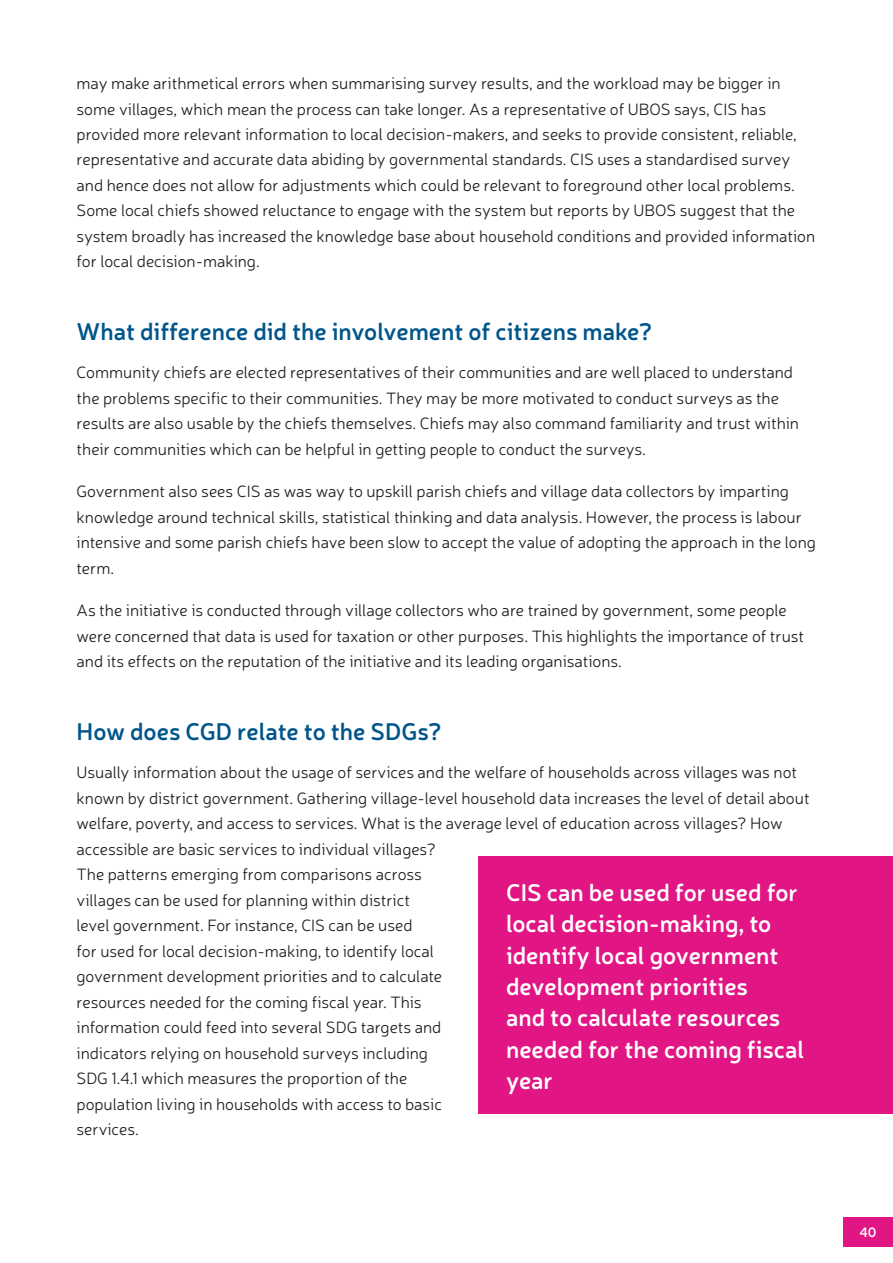
<style>
.page{position:relative;width:893px;height:1263px;background:#fff}
.page>*{position:absolute;margin:0;border:0;box-sizing:border-box;transform-origin:0 0}
.t1{font:600 24px/31.5px "Neris";color:#fff}
.t2{font:600 24px "Neris";color:#01558a}
.t3{font:300 16.5px/25.5px "Neris";color:#231f20}
.t4{font:600 13.5px "Neris";color:#fff}
</style>
<div class="page">
<div style="left:843px;top:1217px;width:50px;height:30px;background:#e11584"></div>
<div style="left:478px;top:856px;width:415px;height:257px;background:#e11584"></div>
<p class="t3" style="left:77px;top:70px;width:740px">may make arithmetical errors when summarising survey results, and the workload may be bigger in some villages, which mean the process can take longer. As a representative of UBOS says, CIS has provided more relevant information to local decision-makers, and seeks to provide consistent, reliable, representative and accurate data abiding by governmental standards. CIS uses a standardised survey and hence does not allow for adjustments which could be relevant to foreground other local problems.<br>Some local chiefs showed reluctance to engage with the system but reports by UBOS suggest that the system broadly has increased the knowledge base about household conditions and provided information for local decision-making.</p>
<h1 class="t2" style="left:77px;top:315px;width:577px">What difference did the involvement of citizens make?</h1>
<p class="t3" style="left:77px;top:359px;width:724px">Community chiefs are elected representatives of their communities and are well placed to understand the problems specific to their communities. They may be more motivated to conduct surveys as the results are also usable by the chiefs themselves. Chiefs may also command familiarity and trust within their communities which can be helpful in getting people to conduct the surveys.</p>
<p class="t3" style="left:77px;top:478px;width:741px">Government also sees CIS as was way to upskill parish chiefs and village data collectors by imparting knowledge around technical skills, statistical thinking and data analysis. However, the process is labour intensive and some parish chiefs have been slow to accept the value of adopting the approach in the long term.</p>
<p class="t3" style="left:77px;top:597px;width:729px">As the initiative is conducted through village collectors who are trained by government, some people were concerned that data is used for taxation or other purposes. This highlights the importance of trust and its effects on the reputation of the initiative and its leading organisations.</p>
<h1 class="t2" style="left:77px;top:715px;width:367px">How does CGD relate to the SDGs?</h1>
<p class="t3" style="left:77px;top:759px;width:735px">Usually information about the usage of services and the welfare of households across villages was not known by district government. Gathering village-level household data increases the level of detail about welfare, poverty, and access to services. What is the average level of education across villages? How accessible are basic services to individual villages?<br>The patterns emerging from comparisons across<br>villages can be used for planning within district<br>level government. For instance, CIS can be used<br>for used for local decision-making, to identify local<br>government development priorities and to calculate<br>resources needed for the coming fiscal year. This<br>information could feed into several SDG targets and<br>indicators relying on household surveys including<br>SDG 1.4.1 which measures the proportion of the<br>population living in households with access to basic<br>services.</p>
<h1 class="t1" style="left:506px;top:875px;width:300px">CIS can be used for used for local decision-making, to identify local government development priorities<br>and to calculate resources needed for the coming fiscal year</h1>
<p class="t4" style="left:859px;top:1223px;width:19px">40</p>
</div>
